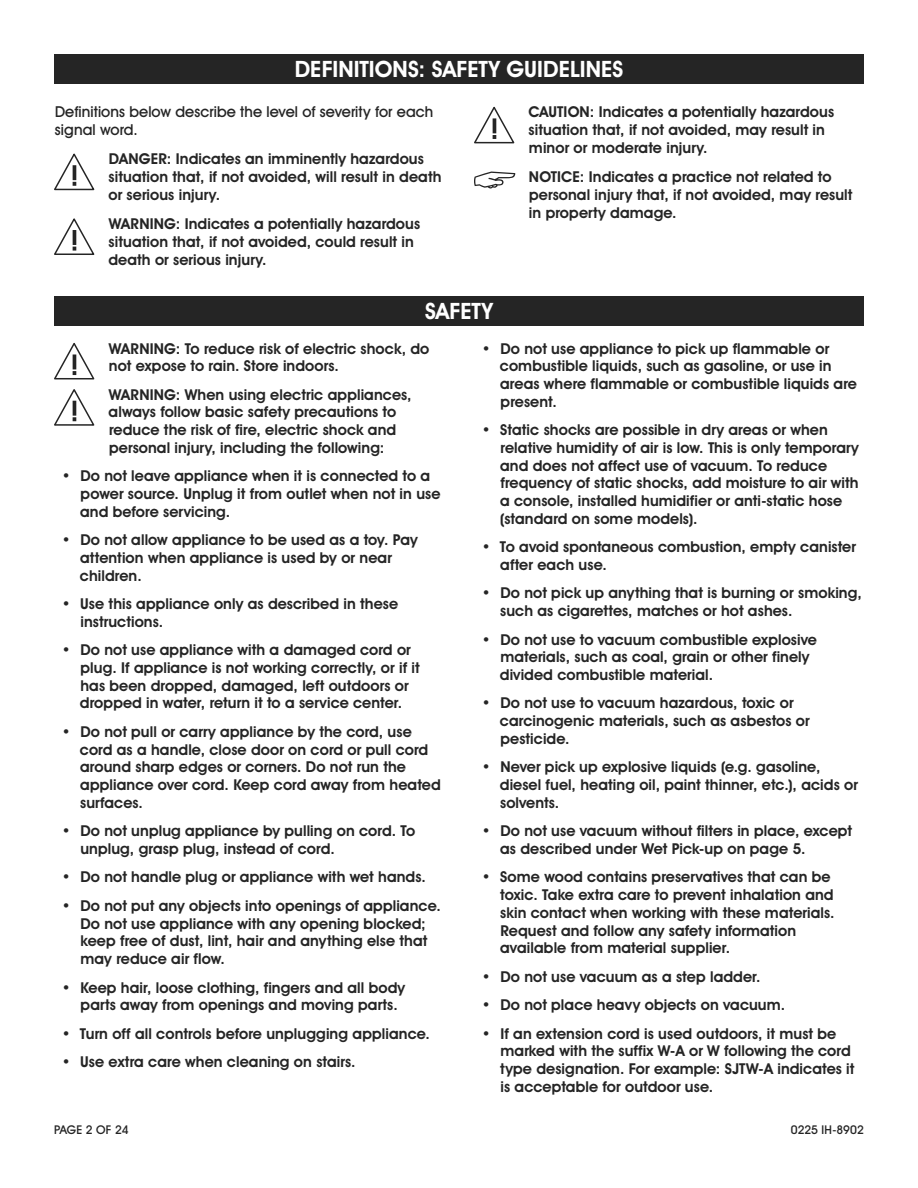
<style>
.page{position:relative;width:918px;height:1188px;background:#fff}
.page>*{position:absolute;margin:0;border:0;box-sizing:border-box;transform-origin:0 0}
.t1{font:700 22.5px "Uline Two Knine";letter-spacing:.005em;color:#fff}
.t2{font:700 15px/17.7px "Uline Two Knine";letter-spacing:.005em;color:#252525}
.t3{font:15px/18px "Uline Two Knine";letter-spacing:.005em;color:#252525}
.t4{font:12px "Uline Two Knine";color:#252525}
</style>
<div class="page">
<svg style="left:54px;top:343px;width:40px;height:36px"></svg>
<svg style="left:54px;top:389px;width:40px;height:37px"></svg>
<div style="left:54px;top:54px;width:810px;height:30px;background:#252525"></div>
<div style="left:54px;top:296px;width:810px;height:30px;background:#252525"></div>
<svg style="left:54px;top:154px;width:40px;height:36px"></svg>
<svg style="left:54px;top:218px;width:40px;height:37px"></svg>
<svg style="left:474px;top:107px;width:40px;height:36px"></svg>
<svg style="left:474px;top:172px;width:41px;height:17px"></svg>
<h1 class="t1" style="left:295px;top:56px;width:330px">DEFINITIONS: SAFETY GUIDELINES</h1>
<p class="t3" style="left:55px;top:103px;width:380px">Definitions below describe the level of severity for each signal word.</p>
<p class="t2" style="left:108px;top:150px;width:335px">DANGER: Indicates an imminently hazardous situation that, if not avoided, will result in death or serious injury.</p>
<p class="t2" style="left:108px;top:215px;width:313px">WARNING: Indicates a potentially hazardous situation that, if not avoided, could result in death or serious injury.</p>
<h1 class="t1" style="left:425px;top:298px;width:69px">SAFETY</h1>
<p class="t2" style="left:528px;top:103px;width:307px">CAUTION: Indicates a potentially hazardous situation that, if not avoided, may result in minor or moderate injury.</p>
<p class="t2" style="left:529px;top:168px;width:325px">NOTICE: Indicates a practice not related to personal injury that, if not avoided, may result in property damage.</p>
<p class="t2" style="left:109px;top:339px;width:322px">WARNING: To reduce risk of electric shock, do not expose to rain. Store indoors.</p>
<p class="t2" style="left:109px;top:385px;width:304px">WARNING: When using electric appliances, always follow basic safety precautions to reduce the risk of fire, electric shock and personal injury, including the following:</p>
<p class="t2" style="left:80px;top:467px;width:362px;text-indent:-18px">• Do not leave appliance when it is connected to a power source. Unplug it from outlet when not in use and before servicing.</p>
<p class="t2" style="left:80px;top:531px;width:339px;text-indent:-18px">• Do not allow appliance to be used as a toy. Pay attention when appliance is used by or near children.</p>
<p class="t2" style="left:80px;top:595px;width:319px;text-indent:-19px">• Use this appliance only as described in these instructions.</p>
<p class="t2" style="left:80px;top:641px;width:341px;text-indent:-18px">• Do not use appliance with a damaged cord or plug. If appliance is not working correctly, or if it has been dropped, damaged, left outdoors or dropped in water, return it to a service center.</p>
<p class="t2" style="left:80px;top:723px;width:362px;text-indent:-18px">• Do not pull or carry appliance by the cord, use cord as a handle, close door on cord or pull cord around sharp edges or corners. Do not run the appliance over cord. Keep cord away from heated surfaces.</p>
<p class="t2" style="left:80px;top:822px;width:337px;text-indent:-19px">• Do not unplug appliance by pulling on cord. To unplug, grasp plug, instead of cord.</p>
<p class="t2" style="left:62px;top:868px;width:366px">• Do not handle plug or appliance with wet hands.</p>
<p class="t2" style="left:80px;top:897px;width:362px;text-indent:-19px">• Do not put any objects into openings of appliance.<br>Do not use appliance with any opening blocked; keep free of dust, lint, hair and anything else that may reduce air flow.</p>
<p class="t2" style="left:81px;top:978px;width:326px;text-indent:-19px">• Keep hair, loose clothing, fingers and all body parts away from openings and moving parts.</p>
<p class="t2" style="left:62px;top:1024px;width:370px">• Turn off all controls before unplugging appliance.</p>
<p class="t2" style="left:62px;top:1053px;width:295px">• Use extra care when cleaning on stairs.</p>
<p class="t2" style="left:500px;top:339px;width:359px;text-indent:-18px">• Do not use appliance to pick up flammable or combustible liquids, such as gasoline, or use in areas where flammable or combustible liquids are present.</p>
<p class="t2" style="left:500px;top:421px;width:360px;text-indent:-18px">• Static shocks are possible in dry areas or when relative humidity of air is low. This is only temporary and does not affect use of vacuum. To reduce frequency of static shocks, add moisture to air with a console, installed humidifier or anti-static hose (standard on some models).</p>
<p class="t2" style="left:500px;top:538px;width:357px;text-indent:-18px">• To avoid spontaneous combustion, empty canister after each use.</p>
<p class="t2" style="left:500px;top:584px;width:363px;text-indent:-18px">• Do not pick up anything that is burning or smoking, such as cigarettes, matches or hot ashes.</p>
<p class="t2" style="left:500px;top:630px;width:319px;text-indent:-18px">• Do not use to vacuum combustible explosive materials, such as coal, grain or other finely divided combustible material.</p>
<p class="t2" style="left:500px;top:694px;width:311px;text-indent:-18px">• Do not use to vacuum hazardous, toxic or carcinogenic materials, such as asbestos or pesticide.</p>
<p class="t2" style="left:500px;top:758px;width:360px;text-indent:-18px">• Never pick up explosive liquids (e.g. gasoline, diesel fuel, heating oil, paint thinner, etc.), acids or solvents.</p>
<p class="t2" style="left:500px;top:822px;width:353px;text-indent:-18px">• Do not use vacuum without filters in place, except as described under Wet Pick-up on page 5.</p>
<p class="t2" style="left:500px;top:868px;width:336px;text-indent:-18px">• Some wood contains preservatives that can be toxic. Take extra care to prevent inhalation and skin contact when working with these materials.<br>Request and follow any safety information available from material supplier.</p>
<p class="t2" style="left:482px;top:967px;width:280px">• Do not use vacuum as a step ladder.</p>
<p class="t2" style="left:482px;top:996px;width:305px">• Do not place heavy objects on vacuum.</p>
<p class="t2" style="left:500px;top:1024px;width:356px;text-indent:-18px">• If an extension cord is used outdoors, it must be marked with the suffix W-A or W following the cord type designation. For example: SJTW-A indicates it is acceptable for outdoor use.</p>
<p class="t4" style="left:54px;top:1122px;width:76px">PAGE 2 OF 24</p>
<p class="t4" style="left:791px;top:1122px;width:75px">0225 IH-8902</p>
</div>
